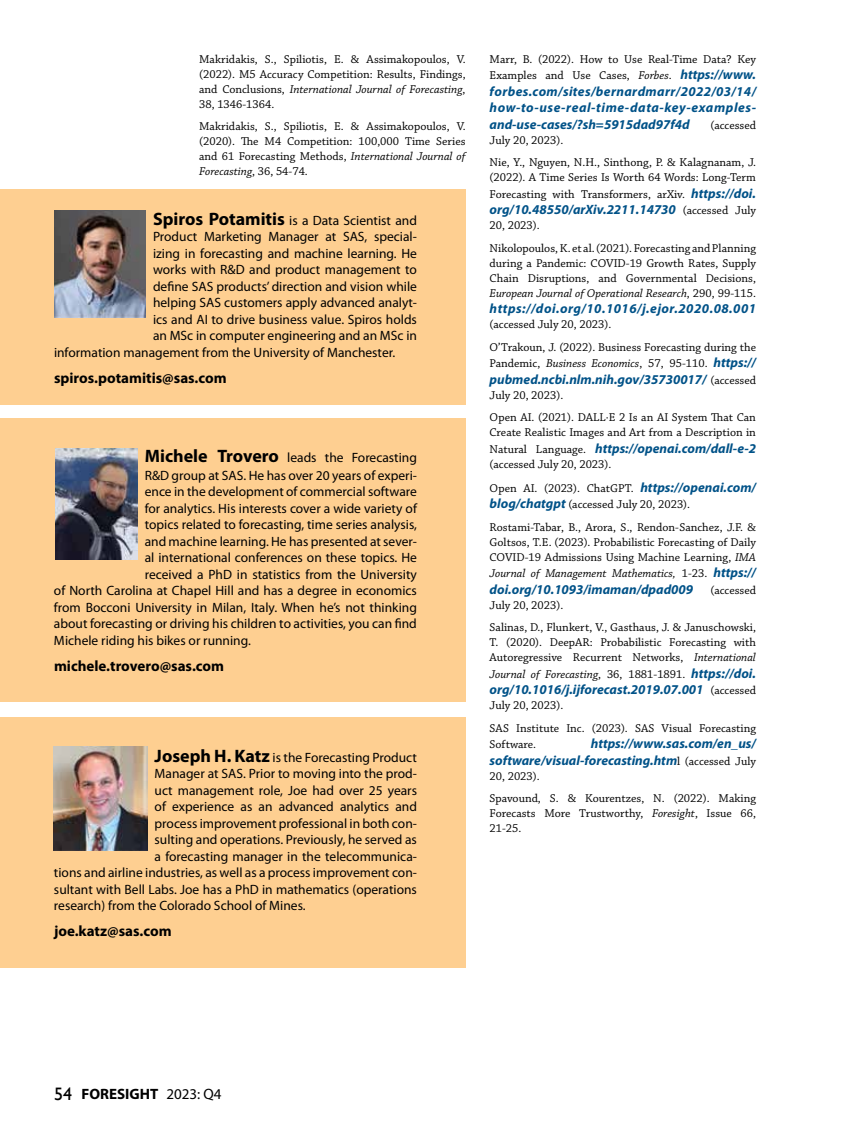
<style>
.page{position:relative;width:864px;height:1134px;background:#fff}
.page>*{position:absolute;margin:0;border:0;box-sizing:border-box;transform-origin:0 0}
.t1{font:700 15px "Myriad Pro";color:#000}
.t2{font:13.5px/18px "Myriad Pro";color:#000}
.t3{font:italic 700 13.5px/16.5px "Myriad Pro";color:#005288;text-align:justify}
.t4{font:italic 700 13.5px "Myriad Pro";letter-spacing:.035em;color:#005288}
.t5{font:12px/15px "Chaparral Pro";color:#000}
.t6{font:italic 12px "Chaparral Pro";color:#000}
.s1{font-style:italic}
.s2{font-weight:700;font-size:18px}
.s3{font-family:"Myriad Pro";font-weight:700;font-style:italic;font-size:13.5px;color:#005288}
.s4{font-family:"Chaparral Pro";font-weight:400;font-style:normal;font-size:12px;color:#000}
.s5{font-style:normal}
.s6{font-family:"Myriad Pro";font-weight:700;font-size:13.5px;color:#005288}
.s7{font-family:"Gill Sans";font-weight:400;font-size:18px}
.s8{font-weight:400}
</style>
<div class="page">
<div style="left:0;top:717px;width:466px;height:251px;background:#fecf91"></div>
<div style="left:0;top:418px;width:466px;height:284px;background:#fecf91"></div>
<div style="left:0;top:189px;width:466px;height:216px;background:#fecf91"></div>
<img style="left:54px;top:211px;width:92px;height:107px">
<img style="left:55px;top:448px;width:82px;height:112px">
<img style="left:54px;top:747px;width:93px;height:104px">
<p class="t5" style="left:199px;top:52px;width:268px;text-align:justify">Makridakis, S., Spiliotis, E. &amp; Assimakopoulos, V. (2022). M5 Accuracy Competition: Results, Findings, and Conclusions, <span class="s1">International Journal of Forecasting</span>, 38, 1346-1364.</p>
<p class="t5" style="left:199px;top:120px;width:268px;text-align:justify">Makridakis, S., Spiliotis, E. &amp; Assimakopoulos, V. (2020). The M4 Competition: 100,000 Time Series and 61 Forecasting Methods, <span class="s1">International Journal of Forecasting</span>, 36, 54-74.</p>
<p class="t2" style="left:153px;top:211px;width:265px"><span class="s2">Spiros Potamitis</span> is a Data Scientist and</p>
<p class="t2" style="left:153px;top:228px;width:265px">Product Marketing Manager at SAS, special-</p>
<p class="t2" style="left:153px;top:244px;width:266px">izing in forecasting and machine learning. He</p>
<p class="t2" style="left:153px;top:261px;width:266px">works with R&amp;D and product management to</p>
<p class="t2" style="left:153px;top:277px;width:266px">define SAS products’ direction and vision while</p>
<p class="t2" style="left:153px;top:294px;width:266px">helping SAS customers apply advanced analyt-</p>
<p class="t2" style="left:153px;top:310px;width:265px">ics and AI to drive business value. Spiros holds</p>
<p class="t2" style="left:153px;top:327px;width:266px">an MSc in computer engineering and an MSc in</p>
<p class="t2" style="left:54px;top:343px;width:343px">information management from the University of Manchester.</p>
<p class="t1" style="left:54px;top:368px;width:174px">spiros.potamitis@sas.com</p>
<p class="t2" style="left:145px;top:448px;width:274px"><span class="s2">Michele Trovero</span> leads the Forecasting<br>R&amp;D group at SAS. He has over 20 years of experi-</p>
<p class="t2" style="left:145px;top:483px;width:274px">ence in the development of commercial software</p>
<p class="t2" style="left:145px;top:499px;width:274px">for analytics. His interests cover a wide variety of</p>
<p class="t2" style="left:145px;top:516px;width:274px">topics related to forecasting, time series analysis,</p>
<p class="t2" style="left:145px;top:532px;width:274px">and machine learning. He has presented at sever-</p>
<p class="t2" style="left:145px;top:549px;width:274px">al international conferences on these topics. He</p>
<p class="t2" style="left:145px;top:565px;width:274px">received a PhD in statistics from the University</p>
<p class="t2" style="left:54px;top:582px;width:364px">of North Carolina at Chapel Hill and has a degree in economics</p>
<p class="t2" style="left:54px;top:598px;width:365px">from Bocconi University in Milan, Italy. When he’s not thinking</p>
<p class="t2" style="left:54px;top:615px;width:364px">about forecasting or driving his children to activities, you can find</p>
<p class="t2" style="left:54px;top:631px;width:198px">Michele riding his bikes or running.</p>
<p class="t1" style="left:54px;top:656px;width:172px">michele.trovero@sas.com</p>
<p class="t2" style="left:155px;top:748px;width:264px"><span class="s2">Joseph H. Katz</span> is the Forecasting Product</p>
<p class="t2" style="left:155px;top:765px;width:264px">Manager at SAS. Prior to moving into the prod-</p>
<p class="t2" style="left:155px;top:781px;width:264px">uct management role, Joe had over 25 years</p>
<p class="t2" style="left:155px;top:798px;width:264px">of experience as an advanced analytics and</p>
<p class="t2" style="left:155px;top:814px;width:264px">process improvement professional in both con-</p>
<p class="t2" style="left:155px;top:831px;width:264px">sulting and operations. Previously, he served as</p>
<p class="t2" style="left:155px;top:847px;width:264px">a forecasting manager in the telecommunica-</p>
<p class="t2" style="left:54px;top:864px;width:365px">tions and airline industries, as well as a process improvement con-</p>
<p class="t2" style="left:54px;top:880px;width:364px">sultant with Bell Labs. Joe has a PhD in mathematics (operations</p>
<p class="t2" style="left:54px;top:897px;width:253px">research) from the Colorado School of Mines.</p>
<p class="t1" style="left:54px;top:921px;width:119px">joe.katz@sas.com</p>
<p class="t5" style="left:490px;top:51px;width:268px;line-height:16.5px">Marr, B. (2022). How to Use Real-Time Data? Key<br>Examples and Use Cases, <span class="s1">Forbes</span>. <span class="s3">https://www.</span></p>
<p class="t3" style="left:490px;top:83px;width:268px">forbes.com/sites/bernardmarr/2022/03/14/ how-to-use-real-time-data-key-examples&shy;and-use-cases/?sh=5915dad97f4d</p>
<p class="t5" style="left:711px;top:118px;width:47px">(accessed</p>
<p class="t5" style="left:490px;top:129px;width:268px;line-height:22.5px">July 20, 2023).<br>Nie, Y., Nguyen, N.H., Sinthong, P. &amp; Kalagnanam, J.</p>
<p class="t5" style="left:490px;top:170px;width:268px;line-height:16.5px">(2022). A Time Series Is Worth 64 Words: Long-Term<br>Forecasting with Transformers, arXiv. <span class="s3">https://doi.</span></p>
<p class="t3" style="left:490px;top:201px;width:268px">org/10.48550/arXiv.2211.14730 <span class="s4">(accessed July</span></p>
<p class="t5" style="left:490px;top:215px;width:268px;line-height:22.5px">20, 2023).<br>Nikolopoulos, K. et al. (2021). Forecasting and Planning</p>
<p class="t5" style="left:490px;top:256px;width:268px;text-align:justify">during a Pandemic: COVID-19 Growth Rates, Supply Chain Disruptions, and Governmental Decisions, <span class="s1">European Journal of Operational Research</span>, 290, 99-115.</p>
<p class="t4" style="left:490px;top:300px;width:268px">https://doi.org/10.1016/j.ejor.2020.08.001</p>
<p class="t5" style="left:490px;top:314px;width:268px;line-height:22.5px">(accessed July 20, 2023).<br>O’Trakoun, J. (2022). Business Forecasting during the</p>
<p class="t5" style="left:490px;top:357px;width:268px">Pandemic, <span class="s1">Business Economics</span>, 57, 95-110. <span class="s3">https://</span></p>
<p class="t3" style="left:490px;top:371px;width:268px">pubmed.ncbi.nlm.nih.gov/35730017/ <span class="s4">(accessed</span></p>
<p class="t5" style="left:490px;top:384px;width:268px;line-height:22.5px">July 20, 2023).<br>Open AI. (2021). DALL·E 2 Is an AI System That Can</p>
<p class="t5" style="left:490px;top:426px;width:268px">Create Realistic Images and Art from a Description in</p>
<p class="t3" style="left:490px;top:440px;width:268px"><span class="s4">Natural Language.</span> https://openai.com/dall-e-2</p>
<p class="t5" style="left:490px;top:453px;width:268px;line-height:24px">(accessed July 20, 2023).<br>Open AI. (2023). ChatGPT. <span class="s3">https://openai.com/</span></p>
<p class="t5" style="left:490px;top:494px;width:268px;line-height:22.5px"><span class="s3">blog/chatgpt</span> (accessed July 20, 2023).<br>Rostami-Tabar, B., Arora, S., Rendon-Sanchez, J.F. &amp;</p>
<p class="t5" style="left:490px;top:535px;width:268px">Goltsos, T.E. (2023). Probabilistic Forecasting of Daily<br>COVID-19 Admissions Using Machine Learning, <span class="s1">IMA</span></p>
<p class="t6" style="left:490px;top:567px;width:268px">Journal of Management Mathematics, <span class="s5">1-23.</span> <span class="s6">https://</span></p>
<p class="t3" style="left:490px;top:581px;width:205px">doi.org/10.1093/imaman/dpad009</p>
<p class="t5" style="left:711px;top:583px;width:47px">(accessed</p>
<p class="t5" style="left:490px;top:594px;width:268px;line-height:22.5px">July 20, 2023).<br>Salinas, D., Flunkert, V., Gasthaus, J. &amp; Januschowski,</p>
<p class="t5" style="left:490px;top:636px;width:268px">T. (2020). DeepAR: Probabilistic Forecasting with<br>Autoregressive Recurrent Networks, <span class="s1">International</span></p>
<p class="t6" style="left:490px;top:667px;width:268px">Journal of Forecasting<span class="s5">, 36, 1881-1891.</span> <span class="s6">https://doi.</span></p>
<p class="t3" style="left:490px;top:681px;width:268px">org/10.1016/j.ijforecast.2019.07.001 <span class="s4">(accessed</span></p>
<p class="t5" style="left:490px;top:695px;width:268px;line-height:22.5px">July 20, 2023).<br>SAS Institute Inc. (2023). SAS Visual Forecasting</p>
<p class="t5" style="left:490px;top:738px;width:48px">Software.</p>
<p class="t3" style="left:490px;top:735px;width:268px;text-align:right">https://www.sas.com/en_us/ software/visual-forecasting.htm<span class="s4">l (accessed July</span></p>
<p class="t5" style="left:490px;top:765px;width:268px;line-height:22.5px">20, 2023).<br>Spavound, S. &amp; Kourentzes, N. (2022). Making</p>
<p class="t5" style="left:490px;top:807px;width:268px">Forecasts More Trustworthy, <span class="s1">Foresight</span>, Issue 66,<br>21-25.</p>
<p class="t1" style="left:54px;top:1084px;width:169px"><span class="s7">54</span> FORESIGHT <span class="s8">2023: Q4</span></p>
</div>
